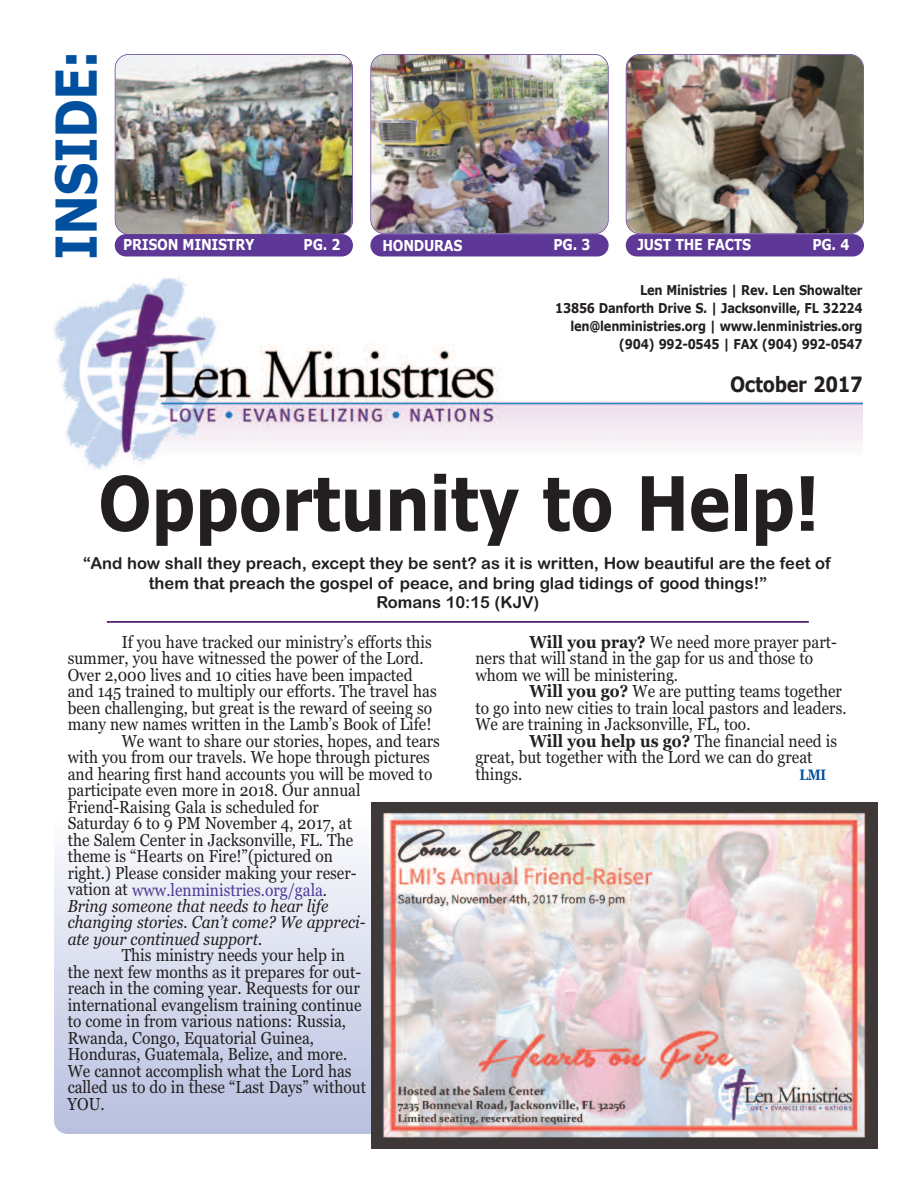
<style>
.page{position:relative;width:918px;height:1188px;background:#fff}
.page>*{position:absolute;margin:0;border:0;box-sizing:border-box;transform-origin:0 0}
.t1{font:700 75px "Verdana";letter-spacing:-.015em;color:#231f20;scale:.85 1}
.t2{font:700 56.1px "Verdana";letter-spacing:-.02em;color:#01509f;scale:.85 1}
.t3{font:700 21px "Verdana";letter-spacing:-.02em;color:#231f20;scale:.85 1}
.t4{font:17.25px/16.5px "Georgia";color:#231f20;scale:.9 1}
.t5{font:italic 17.25px "Georgia";color:#231f20;scale:.9 1}
.t6{font:17.25px "Georgia";color:#4e3b98;scale:.9 1}
.t7{font:16.5px/19.8px "Arial Rounded MT Bold";color:#231f20;text-align:center}
.t8{font:700 15px "Verdana";letter-spacing:-.02em;color:#fff;scale:.85 1}
.t9{font:700 15px "Georgia";color:#01509f;scale:.85 1}
.t10{font:700 13.5px/18px "Verdana";letter-spacing:-.02em;color:#231f20;text-align:right;scale:.85 1}
.s1{color:#231f20}
.s2{font-weight:700}
</style>
<div class="page">
<div style="left:54px;top:814px;width:810px;height:320px;background:linear-gradient(to bottom,#fcfdfe,#b7bfdf);border-radius:14px"></div>
<img style="left:53px;top:277px;width:810px;height:194px">
<img style="left:116px;top:55px;width:236px;height:179px;border-radius:14px">
<div style="left:115px;top:54px;width:238px;height:181px;border:2px solid #5d3896;border-radius:14px"></div>
<div style="left:115px;top:234px;width:238px;height:22px;background:#5d3896;border-radius:11px"></div>
<img style="left:627px;top:55px;width:236px;height:178px;border-radius:14px">
<div style="left:626px;top:54px;width:238px;height:180px;border:2px solid #5d3896;border-radius:14px"></div>
<div style="left:626px;top:234px;width:238px;height:22px;background:#5d3896;border-radius:11px"></div>
<img style="left:371px;top:55px;width:237px;height:178px;border-radius:13px">
<div style="left:370px;top:54px;width:239px;height:180px;border:2px solid #5d3896;border-radius:14px"></div>
<div style="left:370px;top:234px;width:239px;height:22px;background:#5d3896;border-radius:11px"></div>
<hr style="left:107px;top:620px;width:702px;height:3px;background:#592571">
<img style="left:371px;top:802px;width:507px;height:346px">
<h2 class="t2" style="left:40px;top:260px;width:249px;rotate:-90deg">inside:</h2>
<p class="t8" style="left:123px;top:235px;width:156px">Prison Ministry</p>
<p class="t8" style="left:304px;top:235px;width:45px">PG. 2</p>
<p class="t8" style="left:383px;top:235px;width:96px">Honduras</p>
<p class="t8" style="left:554px;top:235px;width:45px">PG. 3</p>
<p class="t8" style="left:637px;top:235px;width:136px">Just tHe facts</p>
<p class="t8" style="left:813px;top:235px;width:45px">PG. 4</p>
<p class="t10" style="left:555px;top:280px;width:363px">Len Ministries | rev. Len showalter<br>13856 danforth drive s. | Jacksonville, fL 32224 len@lenministries.org | www.lenministries.org (904) 992-0545 | faX (904) 992-0547</p>
<p class="t3" style="left:730px;top:370px;width:157px">october 2017</p>
<h1 class="t1" style="left:98px;top:455px;width:851px">opportunity to Help!</h1>
<p class="t7" style="left:83px;top:553px;width:749px">“And how shall they preach, except they be sent? as it is written, How beautiful are the feet of them that preach the gospel of peace, and bring glad tidings of good things!”<br>Romans 10:15 (KJV)</p>
<p class="t4" style="left:122px;top:634px;width:346px">If you have tracked our ministry’s efforts this</p>
<p class="t4" style="left:68px;top:650px;width:397px">summer, you have witnessed the power of the Lord.</p>
<p class="t4" style="left:68px;top:667px;width:385px">Over 2,000 lives and 10 cities have been impacted</p>
<p class="t4" style="left:68px;top:683px;width:412px">and 145 trained to multiply our efforts. The travel has</p>
<p class="t4" style="left:68px;top:700px;width:406px">been challenging, but great is the reward of seeing so</p>
<p class="t4" style="left:68px;top:716px;width:406px">many new names written in the Lamb’s Book of Life!</p>
<p class="t4" style="left:122px;top:733px;width:355px">We want to share our stories, hopes, and tears</p>
<p class="t4" style="left:68px;top:749px;width:404px">with you from our travels. We hope through pictures</p>
<p class="t4" style="left:68px;top:766px;width:407px">and hearing first hand accounts you will be moved to</p>
<p class="t4" style="left:68px;top:782px;width:327px">participate even more in 2018. Our annual</p>
<p class="t4" style="left:68px;top:799px;width:280px">Friend-Raising Gala is scheduled for</p>
<p class="t4" style="left:68px;top:815px;width:317px">Saturday 6 to 9 PM November 4, 2017, at</p>
<p class="t4" style="left:68px;top:832px;width:319px">the Salem Center in Jacksonville, FL. The</p>
<p class="t4" style="left:68px;top:848px;width:296px">theme is “Hearts on Fire!”(pictured on</p>
<p class="t4" style="left:68px;top:865px;width:322px">right.) Please consider making your reser-</p>
<p class="t6" style="left:68px;top:879px;width:290px"><span class="s1">vation at</span> www.lenministries.org/gala<span class="s1">.</span></p>
<p class="t5" style="left:68px;top:896px;width:291px">Bring someone that needs to hear life</p>
<p class="t5" style="left:68px;top:912px;width:332px">changing stories. Can’t come? We appreci-</p>
<p class="t5" style="left:68px;top:929px;width:218px">ate your continued support.</p>
<p class="t4" style="left:68px;top:947px;width:333px;text-indent:54px">This ministry needs your help in the next few months as it prepares for out&shy;reach in the coming year. Requests for our international evangelism training continue to come in from various nations: Russia, Rwanda, Congo, Equatorial Guinea, Honduras, Guatemala, Belize, and more.<br>We cannot accomplish what the Lord has called us to do in these “Last Days” without YOU.</p>
<p class="t4" style="left:475px;top:634px;width:403px;text-indent:54px"><span class="s2">Will you pray?</span> We need more prayer part&shy;ners that will stand in the gap for us and those to whom we will be ministering.</p>
<p class="t4" style="left:475px;top:683px;width:414px;text-indent:54px"><span class="s2">Will you go?</span> We are putting teams together to go into new cities to train local pastors and leaders.<br>We are training in Jacksonville, FL, too.</p>
<p class="t4" style="left:475px;top:733px;width:403px;text-indent:54px"><span class="s2">Will you help us go?</span> The financial need is great, but together with the Lord we can do great things.</p>
<p class="t9" style="left:799px;top:766px;width:33px">LMI</p>
</div>
